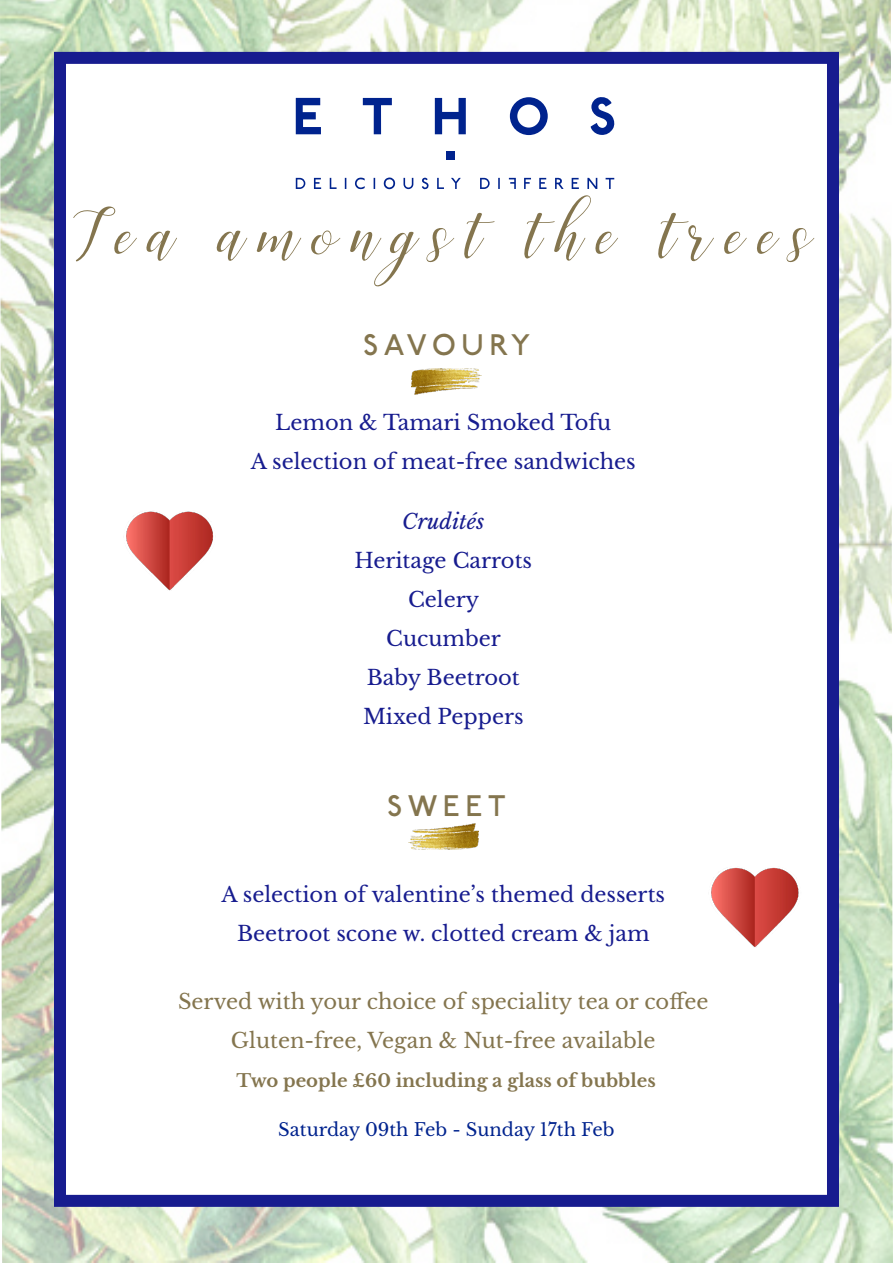
<style>
.page{position:relative;width:893px;height:1263px;background:#fff}
.page>*{position:absolute;margin:0;border:0;box-sizing:border-box;transform-origin:0 0}
.t1{font:79.5px "Challista";letter-spacing:.18em;color:#84754e}
.t2{font:31.5px "P22 Underground";letter-spacing:.18em;color:#84754e}
.t3{font:21px "Libre Baskerville";color:#171c8f}
.t4{font:21px "Libre Baskerville";color:#84754e}
.t5{font:italic 21px "Libre Baskerville";color:#171c8f}
.t6{font:700 18px "Libre Baskerville";color:#84754e}
.t7{font:18px "Libre Baskerville";color:#00238e}
</style>
<div class="page">
<img style="left:0;top:0;width:893px;height:1263px">
<div style="left:54px;top:52px;width:785px;height:1155px;background:#fff;border:12px solid #171c8f"></div>
<svg style="left:296px;top:178px;width:9px;height:11px"></svg>
<svg style="left:314px;top:178px;width:7px;height:11px"></svg>
<svg style="left:330px;top:178px;width:7px;height:11px"></svg>
<svg style="left:355px;top:177px;width:10px;height:12px"></svg>
<svg style="left:383px;top:177px;width:12px;height:12px"></svg>
<svg style="left:403px;top:178px;width:10px;height:11px"></svg>
<svg style="left:422px;top:177px;width:7px;height:12px"></svg>
<svg style="left:437px;top:178px;width:7px;height:11px"></svg>
<svg style="left:451px;top:178px;width:10px;height:11px"></svg>
<svg style="left:480px;top:178px;width:10px;height:11px"></svg>
<svg style="left:498px;top:178px;width:2px;height:11px"></svg>
<svg style="left:509px;top:178px;width:7px;height:11px"></svg>
<svg style="left:524px;top:178px;width:7px;height:11px"></svg>
<svg style="left:539px;top:178px;width:7px;height:11px"></svg>
<svg style="left:555px;top:178px;width:9px;height:11px"></svg>
<svg style="left:572px;top:178px;width:7px;height:11px"></svg>
<svg style="left:587px;top:178px;width:10px;height:11px"></svg>
<svg style="left:606px;top:178px;width:8px;height:11px"></svg>
<svg style="left:296px;top:98px;width:25px;height:36px"></svg>
<svg style="left:363px;top:98px;width:29px;height:36px"></svg>
<svg style="left:435px;top:98px;width:31px;height:36px"></svg>
<svg style="left:510px;top:97px;width:38px;height:38px"></svg>
<svg style="left:591px;top:97px;width:23px;height:38px"></svg>
<div style="left:446px;top:152px;width:9px;height:8px;background:#00238e"></div>
<img style="left:412px;top:368px;width:69px;height:27px">
<img style="left:409px;top:823px;width:69px;height:27px">
<img style="left:126px;top:511px;width:88px;height:80px">
<img style="left:711px;top:867px;width:88px;height:80px">
<p class="t1" style="left:75px;top:187px;width:740px">Tea amongst the trees</p>
<p class="t2" style="left:363px;top:327px;width:168px">SAVOURY</p>
<p class="t3" style="left:275px;top:409px;width:338px">Lemon &amp; Tamari Smoked Tofu</p>
<p class="t3" style="left:251px;top:448px;width:387px">A selection of meat-free sandwiches</p>
<p class="t5" style="left:402px;top:508px;width:84px">Crudités</p>
<p class="t3" style="left:354px;top:547px;width:179px">Heritage Carrots</p>
<p class="t3" style="left:408px;top:586px;width:73px">Celery</p>
<p class="t3" style="left:386px;top:625px;width:116px">Cucumber</p>
<p class="t3" style="left:367px;top:664px;width:155px">Baby Beetroot</p>
<p class="t3" style="left:363px;top:703px;width:162px">Mixed Peppers</p>
<p class="t2" style="left:387px;top:787px;width:120px">SWEET</p>
<p class="t3" style="left:221px;top:882px;width:445px">A selection of valentine’s themed desserts</p>
<p class="t3" style="left:237px;top:921px;width:414px">Beetroot scone w. clotted cream &amp; jam</p>
<p class="t4" style="left:178px;top:989px;width:532px">Served with your choice of speciality tea or coffee</p>
<p class="t4" style="left:231px;top:1028px;width:426px">Gluten-free, Vegan &amp; Nut-free available</p>
<p class="t6" style="left:236px;top:1069px;width:421px">Two people £60 including a glass of bubbles</p>
<p class="t7" style="left:278px;top:1118px;width:338px">Saturday 09th Feb - Sunday 17th Feb</p>
</div>
